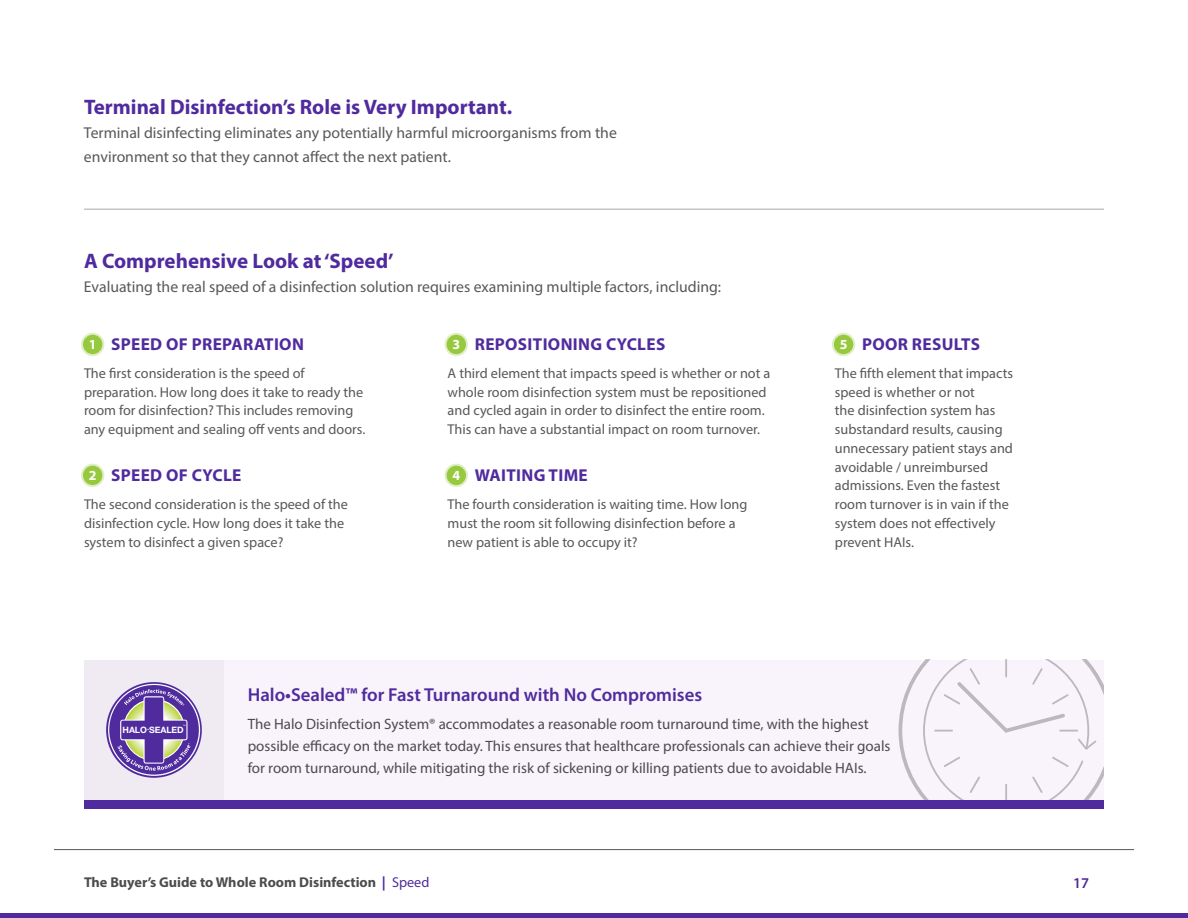
<style>
.page{position:relative;width:1188px;height:918px;background:#fff}
.page>*{position:absolute;margin:0;border:0;box-sizing:border-box;transform-origin:0 0}
.t1{font:700 21px "Myriad Pro";color:#502b9e}
.t2{font:600 18.75px "Myriad Pro";color:#502b9e}
.t3{font:700 17.25px "Myriad Pro";letter-spacing:.02em;color:#502b9e}
.t4{font:15.75px/24px "Myriad Pro";color:#57585a}
.t5{font:15px/21.8px "Myriad Pro";color:#4b4c4d}
.t6{font:600 15px "Myriad Pro";color:#502b9e}
.t7{font:14.25px/18.8px "Myriad Pro";color:#57585a}
.t8{font:700 14.25px "Myriad Pro";color:#4b4c4d}
.t9{font:700 13.95px "Myriad Pro";color:#fff}
.t10{font:700 8.85px "Helvetica Neue";letter-spacing:-.01em;color:#fff}
.t11{font:3px "Helvetica Neue";color:#fff}
.s1{color:#502b9e}
.s2{font-weight:400;color:#502b9e}
</style>
<div class="page">
<div style="left:0;top:913px;width:1188px;height:5px;background:#502b9e"></div>
<hr style="left:54px;top:849px;width:1080px;height:1px;background:#57585a">
<div style="left:84px;top:660px;width:1020px;height:140px;background:#f9f3fb"></div>
<div style="left:84px;top:660px;width:140px;height:140px;background:#f0eaf2"></div>
<div style="left:84px;top:800px;width:1020px;height:8px;background:#502b9e"></div>
<svg style="left:106px;top:682px;width:96px;height:96px"></svg>
<svg style="left:108px;top:684px;width:92px;height:92px"></svg>
<div style="left:109px;top:685px;width:90px;height:90px;background:#502b9e;border-radius:50%"></div>
<svg style="left:124px;top:700px;width:60px;height:60px"></svg>
<div style="left:144px;top:696px;width:20px;height:68px;background:#c9bde0;border-radius:3px"></div>
<svg style="left:120px;top:720px;width:68px;height:20px"></svg>
<div style="left:145px;top:697px;width:18px;height:66px;background:#502b9e"></div>
<div style="left:121px;top:721px;width:65px;height:18px;background:#502b9e"></div>
<svg style="left:124px;top:689px;width:60px;height:17px"></svg>
<svg style="left:118px;top:743px;width:72px;height:28px"></svg>
<svg style="left:81px;top:333px;width:23px;height:23px"></svg>
<div style="left:83px;top:335px;width:19px;height:19px;background:#96c93e;border-radius:50%"></div>
<svg style="left:81px;top:464px;width:23px;height:23px"></svg>
<div style="left:83px;top:466px;width:19px;height:19px;background:#96c93e;border-radius:50%"></div>
<svg style="left:832px;top:333px;width:23px;height:23px"></svg>
<div style="left:834px;top:335px;width:19px;height:19px;background:#96c93e;border-radius:50%"></div>
<svg style="left:445px;top:333px;width:23px;height:23px"></svg>
<div style="left:447px;top:335px;width:19px;height:19px;background:#96c93e;border-radius:50%"></div>
<svg style="left:445px;top:464px;width:23px;height:23px"></svg>
<div style="left:447px;top:466px;width:19px;height:19px;background:#96c93e;border-radius:50%"></div>
<hr style="left:84px;top:209px;width:1020px;height:1px;background:#a8a9ad">
<svg style="left:899px;top:660px;width:205px;height:140px"></svg>
<p class="t1" style="left:84px;top:93px;width:430px">Terminal Disinfection’s Role is Very Important.</p>
<p class="t4" style="left:84px;top:121px;width:534px">Terminal disinfecting eliminates any potentially harmful microorganisms from the environment so that they cannot affect the next patient.</p>
<p class="t1" style="left:84px;top:248px;width:311px">A Comprehensive Look at ‘Speed’</p>
<p class="t4" style="left:84px;top:275px;width:639px">Evaluating the real speed of a disinfection solution requires examining multiple factors, including:</p>
<p class="t3" style="left:111px;top:333px;width:194px">SPEED OF PREPARATION</p>
<p class="t7" style="left:84px;top:364px;width:283px">The first consideration is the speed of preparation. How long does it take to ready the room for disinfection? This includes removing any equipment and sealing off vents and doors.</p>
<p class="t9" style="left:89px;top:335px;width:9px">1</p>
<p class="t3" style="left:111px;top:464px;width:132px">SPEED OF CYCLE</p>
<p class="t7" style="left:84px;top:495px;width:265px">The second consideration is the speed of the disinfection cycle. How long does it take the system to disinfect a given space?</p>
<p class="t9" style="left:89px;top:466px;width:9px">2</p>
<p class="t3" style="left:475px;top:333px;width:192px">REPOSITIONING CYCLES</p>
<p class="t7" style="left:448px;top:364px;width:324px">A third element that impacts speed is whether or not a whole room disinfection system must be repositioned and cycled again in order to disinfect the entire room.<br>This can have a substantial impact on room turnover.</p>
<p class="t3" style="left:862px;top:333px;width:120px">POOR RESULTS</p>
<p class="t7" style="left:835px;top:364px;width:180px">The fifth element that impacts speed is whether or not<br>the disinfection system has substandard results, causing unnecessary patient stays and avoidable / unreimbursed admissions. Even the fastest room turnover is in vain if the system does not effectively prevent HAIs.</p>
<p class="t9" style="left:452px;top:335px;width:9px">3</p>
<p class="t9" style="left:840px;top:335px;width:9px">5</p>
<p class="t3" style="left:475px;top:464px;width:115px">WAITING TIME</p>
<p class="t7" style="left:448px;top:495px;width:301px">The fourth consideration is waiting time. How long must the room sit following disinfection before a new patient is able to occupy it?</p>
<p class="t9" style="left:452px;top:466px;width:9px">4</p>
<p class="t11" style="left:183px;top:723px;width:5px">™</p>
<p class="t10" style="left:123px;top:724px;width:63px">HALO SEALED</p>
<p class="t2" style="left:248px;top:683px;width:456px">Halo•Sealed™ for Fast Turnaround with No Compromises</p>
<p class="t5" style="left:248px;top:713px;width:644px">The Halo Disinfection System® accommodates a reasonable room turnaround time, with the highest possible efficacy on the market today. This ensures that healthcare professionals can achieve their goals for room turnaround, while mitigating the risk of sickening or killing patients due to avoidable HAIs.</p>
<p class="t8" style="left:84px;top:873px;width:347px">The Buyer’s Guide to Whole Room Disinfection <span class="s1">|</span> <span class="s2">Speed</span></p>
<p class="t6" style="left:1073px;top:873px;width:18px">17</p>
</div>
